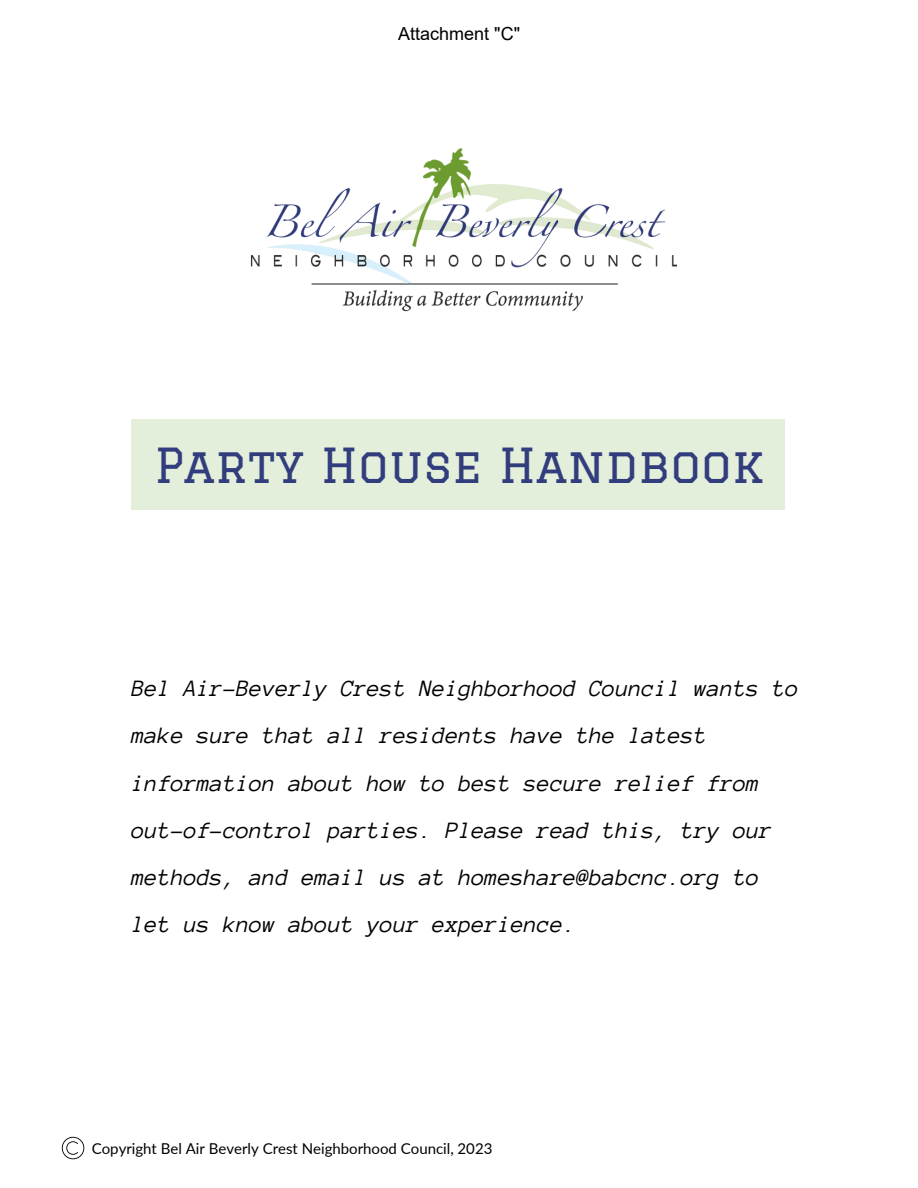
<style>
.page{position:relative;width:918px;height:1188px;background:#fff}
.page>*{position:absolute;margin:0;border:0;box-sizing:border-box;transform-origin:0 0}
.t1{font:47.25px "Graduate";color:#323d7d}
.t2{font:italic 24px/47.2px "Anonymous Pro";color:#000}
.t3{font:18px "Arial";color:#000}
.t4{font:15px "Lato";color:#000}
</style>
<div class="page">
<div style="left:132px;top:419px;width:653px;height:91px;background:#e3efda"></div>
<img style="left:250px;top:148px;width:426px;height:164px">
<svg style="left:62px;top:1137px;width:22px;height:22px"></svg>
<p class="t3" style="left:398px;top:21px;width:123px">Attachment "C"</p>
<h1 class="t1" style="left:154px;top:438px;width:611px">Party House Handbook</h1>
<p class="t2" style="left:132px;top:665px;width:668px">Bel Air-Beverly Crest Neighborhood Council wants to make sure that all residents have the latest information about how to best secure relief from out-of-control parties. Please read this, try our methods, and email us at homeshare@babcnc.org to let us know about your experience.</p>
<p class="t4" style="left:92px;top:1139px;width:402px">Copyright Bel Air Beverly Crest Neighborhood Council, 2023</p>
</div>
